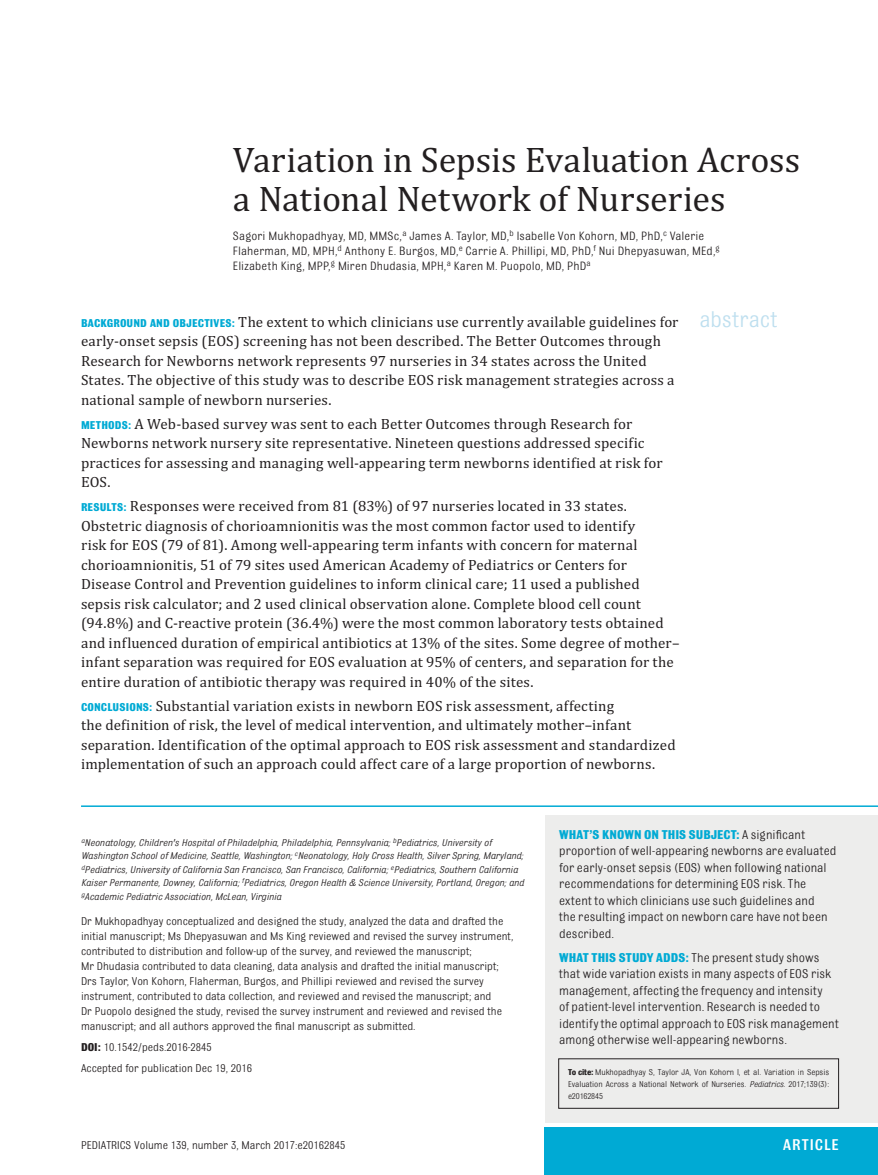
<style>
.page{position:relative;width:878px;height:1175px;background:#fff}
.page>*{position:absolute;margin:0;border:0;box-sizing:border-box;transform-origin:0 0}
.t1{font:36px/39px "Cambria";letter-spacing:-.005em;color:#231f20}
.t2{font:16.5px "Bulldog Medium Std";letter-spacing:.055em;color:#fff}
.t3{font:15px/19.5px "Cambria";letter-spacing:.01em;color:#231f20}
.t4{font:13.5px/16.5px "Bulldog Std";letter-spacing:.005em;color:#231f20}
.t5{font:12.75px/15px "Bulldog Std";letter-spacing:.01em;color:#231f20}
.t6{font:12px/15px "Bulldog Std";color:#231f20}
.t7{font:italic 10.5px/13.5px "Bulldog Std";color:#231f20}
.t8{font:9px/12px "Bulldog Std";letter-spacing:-.01em;color:#231f20;text-align:justify}
.s1{font-family:"Bulldog Std";font-weight:700;font-size:12px;color:#00aad4}
.s2{font-family:"Bulldog Std";font-size:24px;color:#bedfef}
.s3{font-weight:700}
.s4{font-weight:700;color:#00aad4}
.s5{font-style:italic}
</style>
<div class="page">
<div style="left:545px;top:1127px;width:333px;height:47px;background:#00aad4"></div>
<hr style="left:81px;top:805px;width:797px;height:2px;background:#00aad4">
<div style="left:545px;top:1032px;width:333px;height:90px;background:#ededec"></div>
<div style="left:545px;top:815px;width:333px;height:229px;background:#ededec"></div>
<h1 class="t1" style="left:233px;top:144px;width:569px">Variation in Sepsis Evaluation Across a National Network of Nurseries</h1>
<p class="t5" style="left:233px;top:229px;width:488px">Sagori Mukhopadhyay, MD, MMSc, <sup>a</sup> James A. Taylor, MD, <sup>b</sup> Isabelle Von Kohorn, MD, PhD, <sup>c</sup> Valerie<br>Flaherman, MD, MPH, <sup>d</sup> Anthony E. Burgos, MD, <sup>e</sup> Carrie A. Phillipi, MD, PhD, <sup>f</sup> Nui Dhepyasuwan, MEd, <sup>g<br></sup>Elizabeth King, MPP, <sup>g</sup> Miren Dhudasia, MPH, <sup>a</sup> Karen M. Puopolo, MD, PhD<sup>a</sup></p>
<p class="t3" style="left:81px;top:313px;width:698px"><span class="s1">BACKGROUND AND OBJECTIVES:</span> The extent to which clinicians use currently available guidelines for <span class="s2">abstract </span>early-onset sepsis (EOS) screening has not been described. The Better Outcomes through<br>Research for Newborns network represents 97 nurseries in 34 states across the United<br>States. The objective of this study was to describe EOS risk management strategies across a<br>national sample of newborn nurseries.</p>
<p class="t3" style="left:81px;top:415px;width:583px"><span class="s1">METHODS:</span> A Web-based survey was sent to each Better Outcomes through Research for Newborns network nursery site representative. Nineteen questions addressed specific practices for assessing and managing well-appearing term newborns identified at risk for EOS.</p>
<p class="t3" style="left:81px;top:498px;width:600px"><span class="s1">RESULTS:</span> Responses were received from 81 (83%) of 97 nurseries located in 33 states.<br>Obstetric diagnosis of chorioamnionitis was the most common factor used to identify<br>risk for EOS (79 of 81). Among well-appearing term infants with concern for maternal chorioamnionitis, 51 of 79 sites used American Academy of Pediatrics or Centers for Disease Control and Prevention guidelines to inform clinical care; 11 used a published sepsis risk calculator; and 2 used clinical observation alone. Complete blood cell count (94.8%) and C-reactive protein (36.4%) were the most common laboratory tests obtained and influenced duration of empirical antibiotics at 13% of the sites. Some degree of mother– infant separation was required for EOS evaluation at 95% of centers, and separation for the entire duration of antibiotic therapy was required in 40% of the sites.</p>
<p class="t3" style="left:81px;top:697px;width:596px"><span class="s1">CONCLUSIONS:</span> Substantial variation exists in newborn EOS risk assessment, affecting<br>the definition of risk, the level of medical intervention, and ultimately mother–infant separation. Identification of the optimal approach to EOS risk assessment and standardized implementation of such an approach could affect care of a large proportion of newborns.</p>
<p class="t7" style="left:81px;top:836px;width:444px"><sup>a</sup>Neonatology, Children's Hospital of Philadelphia, Philadelphia, Pennsylvania; <sup>b</sup>Pediatrics, University of Washington School of Medicine, Seattle, Washington; <sup>c</sup>Neonatology, Holy Cross Health, Silver Spring, Maryland; <sup>d</sup>Pediatrics, University of California San Francisco, San Francisco, California; <sup>e</sup>Pediatrics, Southern California Kaiser Permanente, Downey, California; <sup>f</sup>Pediatrics, Oregon Health &amp; Science University, Portland, Oregon; and <sup>g</sup>Academic Pediatric Association, McLean, Virginia</p>
<p class="t6" style="left:81px;top:915px;width:434px">Dr Mukhopadhyay conceptualized and designed the study, analyzed the data and drafted the initial manuscript; Ms Dhepyasuwan and Ms King reviewed and revised the survey instrument, contributed to distribution and follow-up of the survey, and reviewed the manuscript;<br>Mr Dhudasia contributed to data cleaning, data analysis and drafted the initial manuscript; Drs Taylor, Von Kohorn, Flaherman, Burgos, and Phillipi reviewed and revised the survey instrument, contributed to data collection, and reviewed and revised the manuscript; and<br>Dr Puopolo designed the study, revised the survey instrument and reviewed and revised the manuscript; and all authors approved the final manuscript as submitted.</p>
<p class="t6" style="left:81px;top:1038px;width:173px;line-height:21px"><span class="s3">DOI:</span> 10.1542/peds.2016-2845<br>Accepted for publication Dec 19, 2016</p>
<p class="t4" style="left:559px;top:827px;width:278px"><span class="s4">WHAT’S KNOWN ON THIS SUBJECT:</span> A significant proportion of well-appearing newborns are evaluated for early-onset sepsis (EOS) when following national recommendations for determining EOS risk. The extent to which clinicians use such guidelines and<br>the resulting impact on newborn care have not been described.</p>
<p class="t4" style="left:559px;top:950px;width:281px"><span class="s4">WHAT THIS STUDY ADDS:</span> The present study shows that wide variation exists in many aspects of EOS risk management, affecting the frequency and intensity<br>of patient-level intervention. Research is needed to identify the optimal approach to EOS risk management among otherwise well-appearing newborns.</p>
<p class="t8" style="left:568px;top:1066px;width:262px"><span class="s3">To cite:</span> Mukhopadhyay S, Taylor JA, Von Kohorn I, et al. Variation in Sepsis Evaluation Across a National Network of Nurseries. <span class="s5">Pediatrics.</span> 2017;139(3): e20162845</p>
<p class="t6" style="left:81px;top:1139px;width:266px">PEDIATRICS Volume 139 , number 3 , March 2017 :e 20162845</p>
<p class="t2" style="left:783px;top:1137px;width:57px">ARTICLE</p>
</div>
